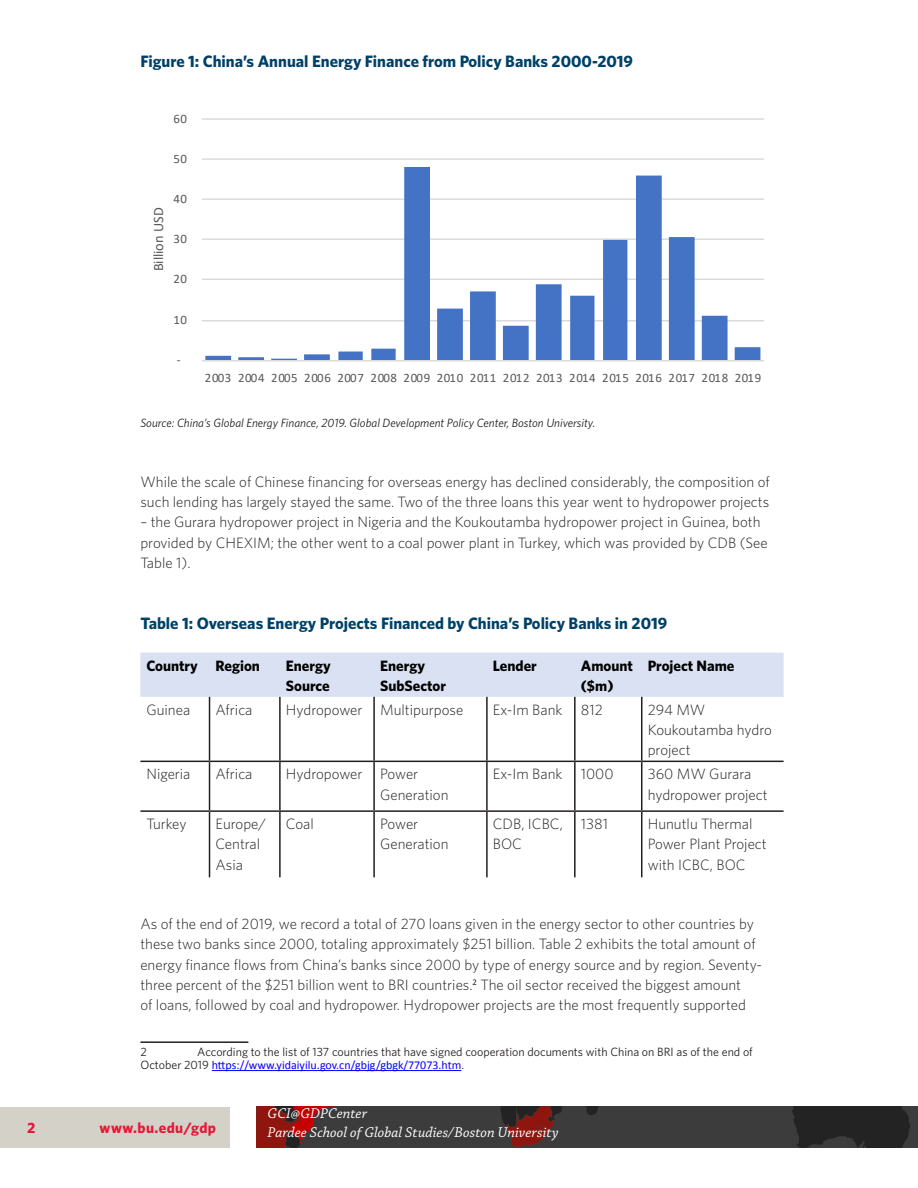
<style>
.page{position:relative;width:918px;height:1188px;background:#fff}
.page>*{position:absolute;margin:0;border:0;box-sizing:border-box;transform-origin:0 0}
.body_text{font:700 16.5px "Whitney";color:#004167}
.table_header{font:700 16.5px "Whitney";color:#004167}
.body_text-2{font:300 15px/20.2px "Whitney";color:#231f20}
.t1{font:700 15px/20.2px "Whitney";color:#000}
.t2{font:italic 15px/18.8px "Chaparral Pro";letter-spacing:.005em;color:#fff}
.t3{font:700 15px "Whitney";letter-spacing:.025em;color:#e51836}
.t4{font:14.25px "Calibri";color:#595959}
.t5{font:12.9px "Calibri";letter-spacing:.05em;color:#595959}
.footnote_or_source{font:12px/13.5px "Whitney";color:#231f20}
.footnote_or_source-2{font:italic 12px "Whitney";color:#231f20}
.s1{font-family:"Calibri";color:#00f}
</style>
<div class="page">
<img style="left:256px;top:1107px;width:662px;height:40px">
<div style="left:0;top:1107px;width:230px;height:40px;background:#d4d1c9"></div>
<div style="left:140px;top:653px;width:644px;height:44px;background:#d9e1f2"></div>
<hr style="left:209px;top:697px;width:1px;height:64px;background:#231f20">
<hr style="left:279px;top:697px;width:2px;height:64px;background:#231f20">
<hr style="left:373px;top:697px;width:2px;height:64px;background:#231f20">
<hr style="left:486px;top:697px;width:2px;height:64px;background:#231f20">
<hr style="left:574px;top:697px;width:2px;height:64px;background:#231f20">
<hr style="left:641px;top:697px;width:1px;height:64px;background:#231f20">
<hr style="left:140px;top:761px;width:70px;height:1px;background:#231f20">
<hr style="left:210px;top:761px;width:70px;height:1px;background:#231f20">
<hr style="left:209px;top:762px;width:1px;height:48px;background:#231f20">
<hr style="left:280px;top:761px;width:94px;height:1px;background:#231f20">
<hr style="left:279px;top:762px;width:2px;height:48px;background:#231f20">
<hr style="left:374px;top:761px;width:113px;height:1px;background:#231f20">
<hr style="left:373px;top:762px;width:2px;height:48px;background:#231f20">
<hr style="left:487px;top:761px;width:88px;height:1px;background:#231f20">
<hr style="left:486px;top:762px;width:2px;height:48px;background:#231f20">
<hr style="left:575px;top:761px;width:67px;height:1px;background:#231f20">
<hr style="left:574px;top:762px;width:2px;height:48px;background:#231f20">
<hr style="left:642px;top:761px;width:142px;height:1px;background:#231f20">
<hr style="left:641px;top:762px;width:1px;height:48px;background:#231f20">
<hr style="left:140px;top:810px;width:70px;height:2px;background:#231f20">
<hr style="left:210px;top:810px;width:70px;height:2px;background:#231f20">
<hr style="left:209px;top:812px;width:1px;height:65px;background:#231f20">
<hr style="left:280px;top:810px;width:94px;height:2px;background:#231f20">
<hr style="left:279px;top:812px;width:2px;height:65px;background:#231f20">
<hr style="left:374px;top:810px;width:113px;height:2px;background:#231f20">
<hr style="left:373px;top:812px;width:2px;height:65px;background:#231f20">
<hr style="left:487px;top:810px;width:88px;height:2px;background:#231f20">
<hr style="left:486px;top:812px;width:2px;height:65px;background:#231f20">
<hr style="left:575px;top:810px;width:67px;height:2px;background:#231f20">
<hr style="left:574px;top:812px;width:2px;height:65px;background:#231f20">
<hr style="left:642px;top:810px;width:142px;height:2px;background:#231f20">
<hr style="left:641px;top:812px;width:1px;height:65px;background:#231f20">
<hr style="left:140px;top:1041px;width:108px;height:2px;background:#231f20">
<hr style="left:212px;top:1070px;width:249px;height:1px;background:#00f">
<svg style="left:202px;top:118px;width:562px;height:244px"></svg>
<p class="table_header" style="left:140px;top:50px;width:494px">Figure 1: China’s Annual Energy Finance from Policy Banks 2000-2019</p>
<p class="t5" style="left:173px;top:109px;width:15px">60</p>
<p class="t5" style="left:173px;top:149px;width:15px">50</p>
<p class="t4" style="left:149px;top:271px;width:65px;rotate:-90deg">Billion USD</p>
<p class="t5" style="left:173px;top:190px;width:15px">40</p>
<p class="t5" style="left:173px;top:230px;width:15px">30</p>
<p class="t5" style="left:173px;top:270px;width:15px">20</p>
<p class="t5" style="left:173px;top:311px;width:15px">10</p>
<p class="t5" style="left:177px;top:351px;width:5px">-</p>
<p class="t5" style="left:205px;top:368px;width:558px">2003 2004 2005 2006 2007 2008 2009 2010 2011 2012 2013 2014 2015 2016 2017 2018 2019</p>
<p class="footnote_or_source-2" style="left:140px;top:415px;width:456px">Source: China’s Global Energy Finance, 2019. Global Development Policy Center, Boston University.</p>
<p class="body_text-2" style="left:140px;top:471px;width:631px">While the scale of Chinese financing for overseas energy has declined considerably, the composition of such lending has largely stayed the same. Two of the three loans this year went to hydropower projects</p>
<p class="body_text-2" style="left:140px;top:512px;width:629px">– the Gurara hydropower project in Nigeria and the Koukoutamba hydropower project in Guinea, both provided by CHEXIM; the other went to a coal power plant in Turkey, which was provided by CDB (See<br>Table 1).</p>
<p class="body_text" style="left:140px;top:613px;width:528px">Table 1: Overseas Energy Projects Financed by China’s Policy Banks in 2019</p>
<p class="t1" style="left:146px;top:655px;width:53px">Country</p>
<p class="t1" style="left:216px;top:655px;width:46px">Region</p>
<p class="t1" style="left:286px;top:655px;width:46px">Energy<br>Source</p>
<p class="t1" style="left:380px;top:655px;width:68px">Energy<br>SubSector</p>
<p class="t1" style="left:493px;top:655px;width:46px">Lender</p>
<p class="t1" style="left:581px;top:655px;width:54px">Amount ($m)</p>
<p class="t1" style="left:648px;top:655px;width:88px">Project Name</p>
<p class="body_text-2" style="left:146px;top:699px;width:45px">Guinea</p>
<p class="body_text-2" style="left:216px;top:699px;width:38px">Africa</p>
<p class="body_text-2" style="left:286px;top:699px;width:78px">Hydropower</p>
<p class="body_text-2" style="left:380px;top:699px;width:85px">Multipurpose</p>
<p class="body_text-2" style="left:493px;top:699px;width:71px">Ex-Im Bank</p>
<p class="body_text-2" style="left:581px;top:699px;width:23px">812</p>
<p class="body_text-2" style="left:648px;top:699px;width:126px">294 MW<br>Koukoutamba hydro project</p>
<p class="body_text-2" style="left:146px;top:764px;width:46px">Nigeria</p>
<p class="body_text-2" style="left:216px;top:764px;width:38px">Africa</p>
<p class="body_text-2" style="left:286px;top:764px;width:78px">Hydropower</p>
<p class="body_text-2" style="left:380px;top:764px;width:70px">Power<br>Generation</p>
<p class="body_text-2" style="left:493px;top:764px;width:71px">Ex-Im Bank</p>
<p class="body_text-2" style="left:581px;top:764px;width:34px">1000</p>
<p class="body_text-2" style="left:648px;top:764px;width:121px">360 MW Gurara hydropower project</p>
<p class="body_text-2" style="left:146px;top:813px;width:42px">Turkey</p>
<p class="body_text-2" style="left:216px;top:813px;width:52px">Europe/<br>Central<br>Asia</p>
<p class="body_text-2" style="left:286px;top:813px;width:29px">Coal</p>
<p class="body_text-2" style="left:380px;top:813px;width:70px">Power<br>Generation</p>
<p class="body_text-2" style="left:493px;top:813px;width:71px">CDB, ICBC,<br>BOC</p>
<p class="body_text-2" style="left:581px;top:813px;width:29px">1381</p>
<p class="body_text-2" style="left:648px;top:813px;width:121px">Hunutlu Thermal<br>Power Plant Project with ICBC, BOC</p>
<p class="body_text-2" style="left:140px;top:913px;width:623px">As of the end of 2019, we record a total of 270 loans given in the energy sector to other countries by these two banks since 2000, totaling approximately $251 billion. Table 2 exhibits the total amount of energy finance flows from China’s banks since 2000 by type of energy source and by region. Seventy&shy;three percent of the $251 billion went to BRI countries.<sup>2</sup> The oil sector received the biggest amount<br>of loans, followed by coal and hydropower. Hydropower projects are the most frequently supported</p>
<p class="footnote_or_source" style="left:140px;top:1044px;width:8px">2</p>
<p class="footnote_or_source" style="left:140px;top:1044px;width:614px;text-indent:57px">According to the list of 137 countries that have signed cooperation documents with China on BRI as of the end of<br>October 2019 <span class="s1">https://www.yidaiyilu.gov.cn/gbjg/gbgk/77073.htm</span>.</p>
<p class="t3" style="left:27px;top:1118px;width:10px">2</p>
<p class="t3" style="left:100px;top:1118px;width:118px">www.bu.edu/gdp</p>
<p class="t2" style="left:268px;top:1105px;width:293px">GCI@GDPCenter<br>Pardee School of Global Studies/Boston University</p>
</div>
